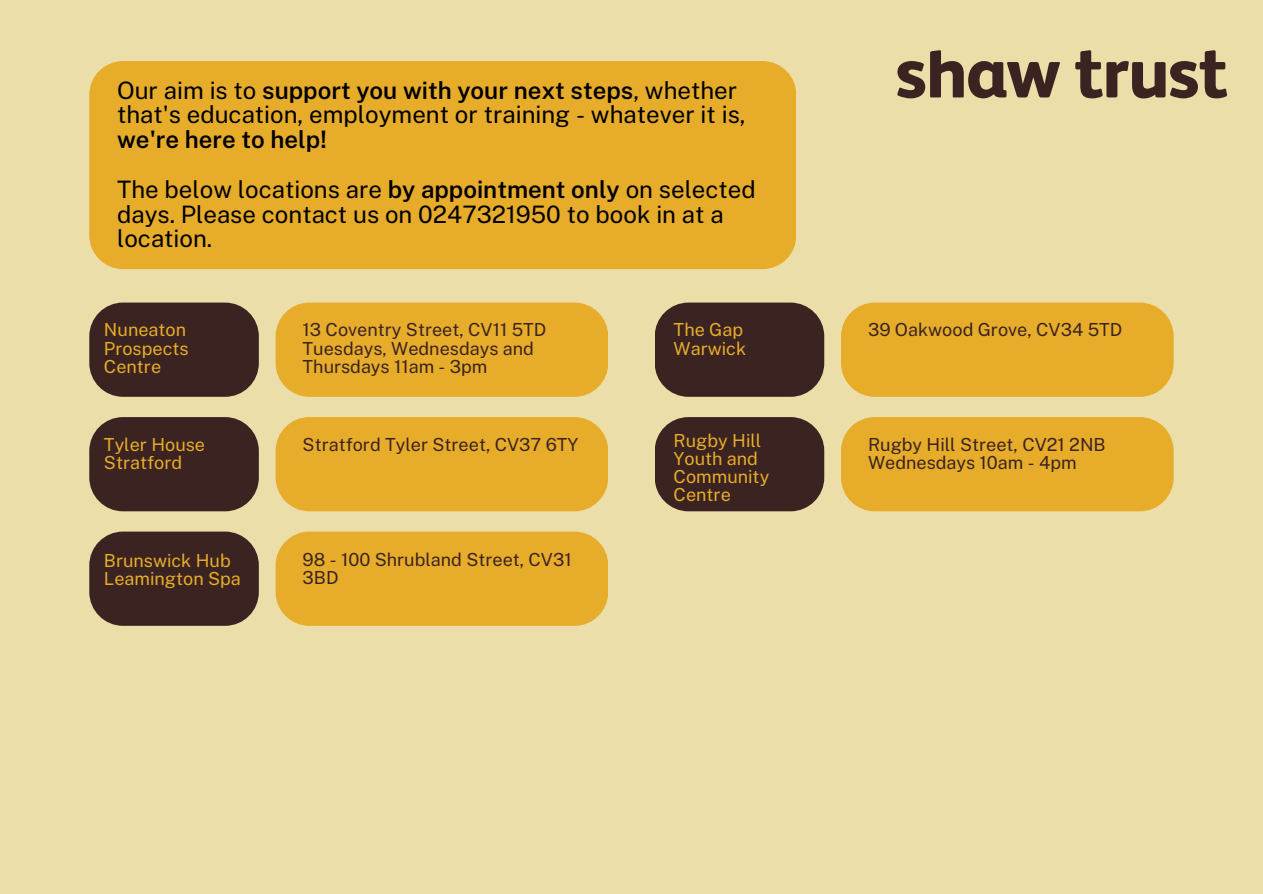
<style>
.page{position:relative;width:1263px;height:894px;background:#fff}
.page>*{position:absolute;margin:0;border:0;box-sizing:border-box;transform-origin:0 0}
.t1{font:24px/24.8px "Public Sans";color:#000}
.t2{font:18px/18px "Public Sans";color:#3b2321}
.t3{font:18px/18px "Public Sans";color:#e6ac2a}
.s1{font-weight:600}
</style>
<div class="page">
<div style="left:0;top:0;width:1263px;height:893px;background:#ebdea9"></div>
<div style="left:89px;top:61px;width:707px;height:208px;background:#e6ac2a;border-radius:34px"></div>
<div style="left:89px;top:302px;width:170px;height:94px;background:#3b2321;border-radius:34px"></div>
<div style="left:276px;top:302px;width:332px;height:94px;background:#e6ac2a;border-radius:34px"></div>
<svg style="left:897px;top:50px;width:330px;height:48px"></svg>
<div style="left:89px;top:417px;width:170px;height:94px;background:#3b2321;border-radius:34px"></div>
<div style="left:276px;top:417px;width:332px;height:94px;background:#e6ac2a;border-radius:34px"></div>
<div style="left:89px;top:531px;width:170px;height:94px;background:#3b2321;border-radius:34px"></div>
<div style="left:276px;top:531px;width:332px;height:94px;background:#e6ac2a;border-radius:34px"></div>
<div style="left:655px;top:302px;width:169px;height:94px;background:#3b2321;border-radius:34px"></div>
<div style="left:841px;top:302px;width:332px;height:94px;background:#e6ac2a;border-radius:34px"></div>
<div style="left:655px;top:417px;width:169px;height:94px;background:#3b2321;border-radius:34px"></div>
<div style="left:841px;top:417px;width:332px;height:94px;background:#e6ac2a;border-radius:34px"></div>
<h1 class="t1" style="left:117px;top:78px;width:630px">Our aim is to <span class="s1">support you with your next steps</span>, whether that's education, employment or training - whatever it is, <span class="s1">we're here to help!</span></h1>
<h1 class="t1" style="left:117px;top:177px;width:640px">The below locations are <span class="s1">by appointment only</span> on selected days. Please contact us on 0247321950 to book in at a location.</h1>
<p class="t3" style="left:104px;top:321px;width:86px">Nuneaton<br>Prospects<br>Centre</p>
<p class="t2" style="left:303px;top:321px;width:245px">13 Coventry Street, CV11 5TD</p>
<p class="t2" style="left:303px;top:339px;width:233px">Tuesdays, Wednesdays and<br>Thursdays 11am - 3pm</p>
<p class="t3" style="left:104px;top:435px;width:103px">Tyler House<br>Stratford</p>
<p class="t2" style="left:303px;top:435px;width:277px">Stratford Tyler Street, CV37 6TY</p>
<p class="t3" style="left:104px;top:551px;width:138px">Brunswick Hub<br>Leamington Spa</p>
<p class="t2" style="left:303px;top:550px;width:271px">98 - 100 Shrubland Street, CV31<br>3BD</p>
<p class="t3" style="left:674px;top:321px;width:74px">The Gap<br>Warwick</p>
<p class="t2" style="left:868px;top:321px;width:256px">39 Oakwood Grove, CV34 5TD</p>
<p class="t3" style="left:674px;top:431px;width:97px">Rugby Hill<br>Youth and<br>Community<br>Centre</p>
<p class="t2" style="left:868px;top:435px;width:239px">Rugby Hill Street, CV21 2NB</p>
<p class="t2" style="left:868px;top:453px;width:210px">Wednesdays 10am - 4pm</p>
</div>
